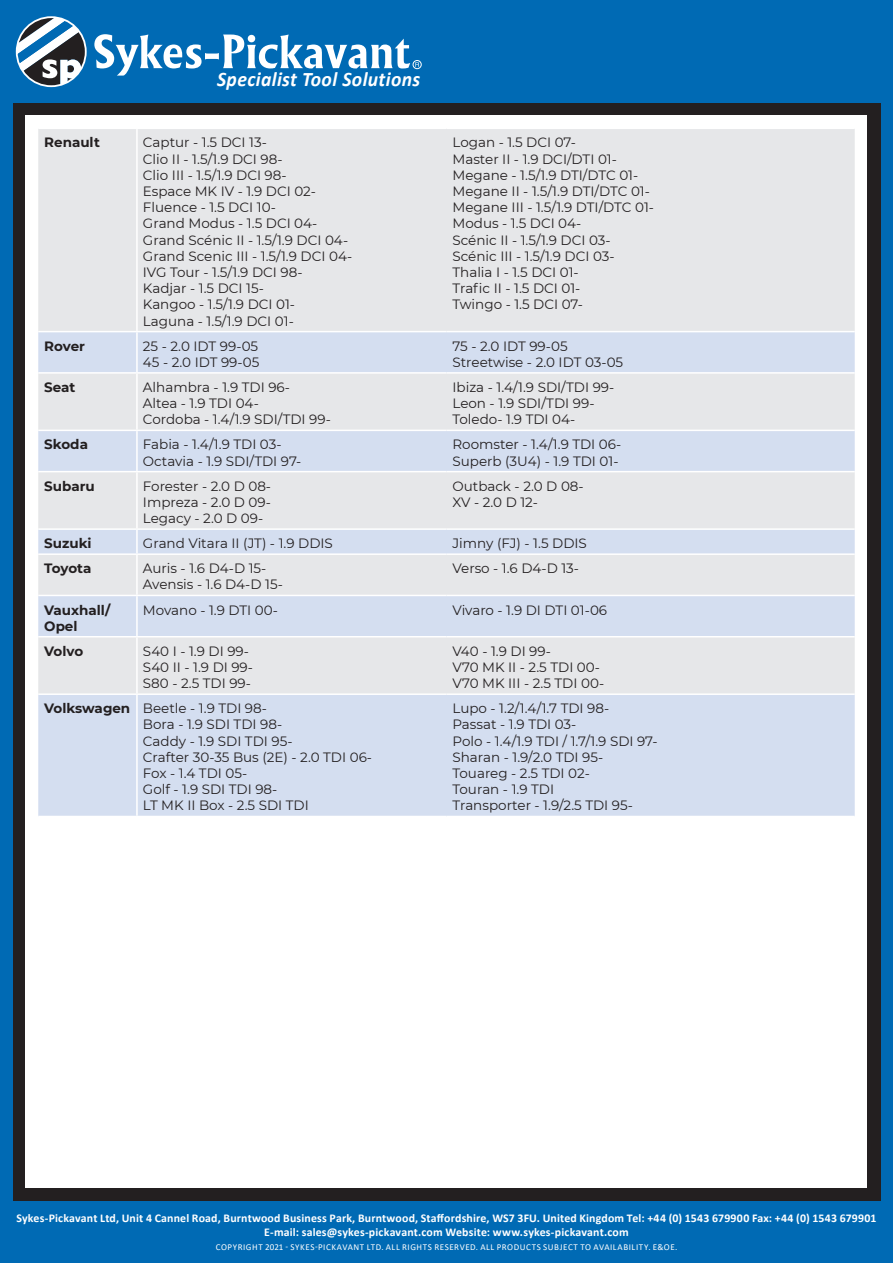
<style>
.page{position:relative;width:893px;height:1263px;background:#006ab4}
.page>*{position:absolute;margin:0;border:0;box-sizing:border-box;transform-origin:0 0}
.t1{font:italic 700 20.7px "Calibri";letter-spacing:.02em;color:#fff;scale:.95 1}
.t2{font:13.5px "Montserrat";color:#231f20}
.t3{font:700 13.5px/16.2px "Montserrat";color:#231f20}
.t4{font:700 11.85px/14.2px "Calibri";letter-spacing:.015em;color:#fff;text-align:center}
.t5{font:9px "Calibri";letter-spacing:.06em;color:#fff}
</style>
<div class="page">
<div style="left:13px;top:103px;width:867px;height:1097px;background:#231f20"></div>
<div style="left:26px;top:115px;width:841px;height:1073px;background:#fff"></div>
<svg style="left:94px;top:34px;width:325px;height:42px"></svg>
<div style="left:413px;top:60px;width:9px;height:9px;border:1px solid #fff;border-radius:50%"></div>
<svg style="left:17px;top:17px;width:69px;height:69px"></svg>
<div style="left:16px;top:16px;width:71px;height:71px;border:2px solid #fff;border-radius:50%"></div>
<div style="left:38px;top:129px;width:817px;height:202px;background:#e6e7e9"></div>
<svg style="left:38px;top:332px;width:817px;height:484px;fill:#d4def0"></svg>
<hr style="left:136px;top:129px;width:2px;height:202px;background:#fff">
<hr style="left:136px;top:332px;width:2px;height:40px;background:#fff">
<hr style="left:38px;top:372px;width:99px;height:2px;background:#fff">
<hr style="left:137px;top:372px;width:309px;height:2px;background:#fff">
<hr style="left:136px;top:374px;width:2px;height:56px;background:#fff">
<hr style="left:446px;top:372px;width:409px;height:2px;background:#fff">
<hr style="left:38px;top:430px;width:99px;height:1px;background:#fff">
<hr style="left:137px;top:430px;width:309px;height:1px;background:#fff">
<hr style="left:136px;top:431px;width:2px;height:40px;background:#fff">
<hr style="left:446px;top:430px;width:409px;height:1px;background:#fff">
<hr style="left:38px;top:471px;width:99px;height:1px;background:#fff">
<hr style="left:137px;top:471px;width:309px;height:1px;background:#fff">
<hr style="left:136px;top:472px;width:2px;height:56px;background:#fff">
<hr style="left:446px;top:471px;width:409px;height:1px;background:#fff">
<hr style="left:38px;top:528px;width:99px;height:2px;background:#fff">
<hr style="left:137px;top:528px;width:309px;height:2px;background:#fff">
<hr style="left:136px;top:530px;width:2px;height:23px;background:#fff">
<hr style="left:446px;top:528px;width:409px;height:2px;background:#fff">
<hr style="left:38px;top:553px;width:99px;height:2px;background:#fff">
<hr style="left:137px;top:553px;width:309px;height:2px;background:#fff">
<hr style="left:136px;top:555px;width:2px;height:40px;background:#fff">
<hr style="left:446px;top:553px;width:409px;height:2px;background:#fff">
<hr style="left:38px;top:595px;width:99px;height:1px;background:#fff">
<hr style="left:137px;top:595px;width:309px;height:1px;background:#fff">
<hr style="left:136px;top:596px;width:2px;height:40px;background:#fff">
<hr style="left:446px;top:595px;width:409px;height:1px;background:#fff">
<hr style="left:38px;top:636px;width:99px;height:1px;background:#fff">
<hr style="left:137px;top:636px;width:309px;height:1px;background:#fff">
<hr style="left:136px;top:637px;width:2px;height:56px;background:#fff">
<hr style="left:446px;top:636px;width:409px;height:1px;background:#fff">
<hr style="left:38px;top:693px;width:99px;height:2px;background:#fff">
<hr style="left:137px;top:693px;width:309px;height:2px;background:#fff">
<hr style="left:136px;top:695px;width:2px;height:121px;background:#fff">
<hr style="left:446px;top:693px;width:409px;height:2px;background:#fff">
<h1 class="t1" style="left:217px;top:65px;width:215px">Specialist Tool Solutions</h1>
<p class="t3" style="left:44px;top:134px;width:57px">Renault</p>
<p class="t2" style="left:143px;top:133px;width:125px">Captur - 1.5 DCI 13-</p>
<p class="t2" style="left:143px;top:149px;width:141px">Clio II - 1.5/1.9 DCI 98-</p>
<p class="t2" style="left:143px;top:166px;width:145px">Clio III - 1.5/1.9 DCI 98-</p>
<p class="t2" style="left:143px;top:182px;width:175px">Espace MK IV - 1.9 DCI 02-</p>
<p class="t2" style="left:143px;top:198px;width:134px">Fluence - 1.5 DCI 10-</p>
<p class="t2" style="left:143px;top:214px;width:176px">Grand Modus - 1.5 DCI 04-</p>
<p class="t2" style="left:143px;top:230px;width:207px">Grand Scénic II - 1.5/1.9 DCI 04-</p>
<p class="t2" style="left:143px;top:247px;width:211px">Grand Scenic III - 1.5/1.9 DCI 04-</p>
<p class="t2" style="left:143px;top:263px;width:161px">IVG Tour - 1.5/1.9 DCI 98-</p>
<p class="t2" style="left:143px;top:279px;width:122px">Kadjar - 1.5 DCI 15-</p>
<p class="t2" style="left:143px;top:295px;width:154px">Kangoo - 1.5/1.9 DCI 01-</p>
<p class="t2" style="left:143px;top:311px;width:152px">Laguna - 1.5/1.9 DCI 01-</p>
<p class="t2" style="left:452px;top:133px;width:125px">Logan - 1.5 DCI 07-</p>
<p class="t2" style="left:452px;top:149px;width:166px">Master II - 1.9 DCI/DTI 01-</p>
<p class="t2" style="left:452px;top:166px;width:187px">Megane - 1.5/1.9 DTI/DTC 01-</p>
<p class="t2" style="left:452px;top:182px;width:199px">Megane II - 1.5/1.9 DTI/DTC 01-</p>
<p class="t2" style="left:452px;top:198px;width:203px">Megane III - 1.5/1.9 DTI/DTC 01-</p>
<p class="t2" style="left:452px;top:214px;width:130px">Modus - 1.5 DCI 04-</p>
<p class="t2" style="left:452px;top:230px;width:160px">Scénic II - 1.5/1.9 DCI 03-</p>
<p class="t2" style="left:452px;top:247px;width:164px">Scénic III - 1.5/1.9 DCI 03-</p>
<p class="t2" style="left:452px;top:263px;width:128px">Thalia I - 1.5 DCI 01-</p>
<p class="t2" style="left:452px;top:279px;width:129px">Trafic II - 1.5 DCI 01-</p>
<p class="t2" style="left:452px;top:295px;width:132px">Twingo - 1.5 DCI 07-</p>
<p class="t3" style="left:44px;top:337px;width:42px">Rover</p>
<p class="t2" style="left:143px;top:337px;width:117px">25 - 2.0 IDT 99-05</p>
<p class="t2" style="left:143px;top:353px;width:118px">45 - 2.0 IDT 99-05</p>
<p class="t2" style="left:452px;top:337px;width:117px">75 - 2.0 IDT 99-05</p>
<p class="t2" style="left:452px;top:353px;width:172px">Streetwise - 2.0 IDT 03-05</p>
<p class="t3" style="left:44px;top:378px;width:33px">Seat</p>
<p class="t2" style="left:143px;top:378px;width:149px">Alhambra - 1.9 TDI 96-</p>
<p class="t2" style="left:143px;top:394px;width:117px">Altea - 1.9 TDI 04-</p>
<p class="t2" style="left:143px;top:410px;width:189px">Cordoba - 1.4/1.9 SDI/TDI 99-</p>
<p class="t2" style="left:452px;top:378px;width:163px">Ibiza - 1.4/1.9 SDI/TDI 99-</p>
<p class="t2" style="left:452px;top:394px;width:144px">Leon - 1.9 SDI/TDI 99-</p>
<p class="t2" style="left:452px;top:410px;width:124px">Toledo- 1.9 TDI 04-</p>
<p class="t3" style="left:44px;top:436px;width:45px">Skoda</p>
<p class="t2" style="left:143px;top:435px;width:140px">Fabia - 1.4/1.9 TDI 03-</p>
<p class="t2" style="left:143px;top:452px;width:160px">Octavia - 1.9 SDI/TDI 97-</p>
<p class="t2" style="left:452px;top:435px;width:170px">Roomster - 1.4/1.9 TDI 06-</p>
<p class="t2" style="left:452px;top:452px;width:167px">Superb (3U4) - 1.9 TDI 01-</p>
<p class="t3" style="left:44px;top:477px;width:52px">Subaru</p>
<p class="t2" style="left:143px;top:477px;width:130px">Forester - 2.0 D 08-</p>
<p class="t2" style="left:143px;top:493px;width:130px">Impreza - 2.0 D 09-</p>
<p class="t2" style="left:143px;top:509px;width:122px">Legacy - 2.0 D 09-</p>
<p class="t2" style="left:452px;top:477px;width:133px">Outback - 2.0 D 08-</p>
<p class="t2" style="left:452px;top:493px;width:87px">XV - 2.0 D 12-</p>
<p class="t3" style="left:44px;top:535px;width:49px">Suzuki</p>
<p class="t2" style="left:143px;top:534px;width:191px">Grand Vitara II (JT) - 1.9 DDIS</p>
<p class="t2" style="left:452px;top:534px;width:136px">Jimny (FJ) - 1.5 DDIS</p>
<p class="t3" style="left:44px;top:560px;width:49px">Toyota</p>
<p class="t2" style="left:143px;top:559px;width:125px">Auris - 1.6 D4-D 15-</p>
<p class="t2" style="left:143px;top:575px;width:141px">Avensis - 1.6 D4-D 15-</p>
<p class="t2" style="left:452px;top:559px;width:128px">Verso - 1.6 D4-D 13-</p>
<p class="t3" style="left:44px;top:601px;width:68px">Vauxhall/<br>Opel</p>
<p class="t2" style="left:143px;top:600px;width:137px">Movano - 1.9 DTI 00-</p>
<p class="t2" style="left:452px;top:600px;width:156px">Vivaro - 1.9 DI DTI 01-06</p>
<p class="t3" style="left:44px;top:642px;width:40px">Volvo</p>
<p class="t2" style="left:143px;top:642px;width:108px">S40 I - 1.9 DI 99-</p>
<p class="t2" style="left:143px;top:658px;width:112px">S40 II - 1.9 DI 99-</p>
<p class="t2" style="left:143px;top:674px;width:110px">S80 - 2.5 TDI 99-</p>
<p class="t2" style="left:452px;top:642px;width:100px">V40 - 1.9 DI 99-</p>
<p class="t2" style="left:452px;top:658px;width:149px">V70 MK II - 2.5 TDI 00-</p>
<p class="t2" style="left:452px;top:674px;width:153px">V70 MK III - 2.5 TDI 00-</p>
<p class="t3" style="left:44px;top:700px;width:88px">Volkswagen</p>
<p class="t2" style="left:143px;top:699px;width:125px">Beetle - 1.9 TDI 98-</p>
<p class="t2" style="left:143px;top:715px;width:141px">Bora - 1.9 SDI TDI 98-</p>
<p class="t2" style="left:143px;top:732px;width:151px">Caddy - 1.9 SDI TDI 95-</p>
<p class="t2" style="left:143px;top:748px;width:231px">Crafter 30-35 Bus (2E) - 2.0 TDI 06-</p>
<p class="t2" style="left:143px;top:764px;width:106px">Fox - 1.4 TDI 05-</p>
<p class="t2" style="left:143px;top:780px;width:136px">Golf - 1.9 SDI TDI 98-</p>
<p class="t2" style="left:143px;top:796px;width:167px">LT MK II Box - 2.5 SDI TDI</p>
<p class="t2" style="left:452px;top:699px;width:158px">Lupo - 1.2/1.4/1.7 TDI 98-</p>
<p class="t2" style="left:452px;top:715px;width:125px">Passat - 1.9 TDI 03-</p>
<p class="t2" style="left:452px;top:732px;width:207px">Polo - 1.4/1.9 TDI / 1.7/1.9 SDI 97-</p>
<p class="t2" style="left:452px;top:748px;width:152px">Sharan - 1.9/2.0 TDI 95-</p>
<p class="t2" style="left:452px;top:764px;width:139px">Touareg - 2.5 TDI 02-</p>
<p class="t2" style="left:452px;top:780px;width:103px">Touran - 1.9 TDI</p>
<p class="t2" style="left:452px;top:796px;width:182px">Transporter - 1.9/2.5 TDI 95-</p>
<p class="t4" style="left:16px;top:1211px;width:861px">Sykes-Pickavant Ltd, Unit 4 Cannel Road, Burntwood Business Park, Burntwood, Staffordshire, WS7 3FU. United Kingdom Tel: +44 (0) 1543 679900 Fax: +44 (0) 1543 679901<br>E-mail: sales@sykes-pickavant.com Website: www.sykes-pickavant.com</p>
<p class="t5" style="left:216px;top:1240px;width:463px">COPYRIGHT 2021 - SYKES-PICKAVANT LTD. ALL RIGHTS RESERVED. ALL PRODUCTS SUBJECT TO AVAILABILITY. E&amp;OE.</p>
</div>
